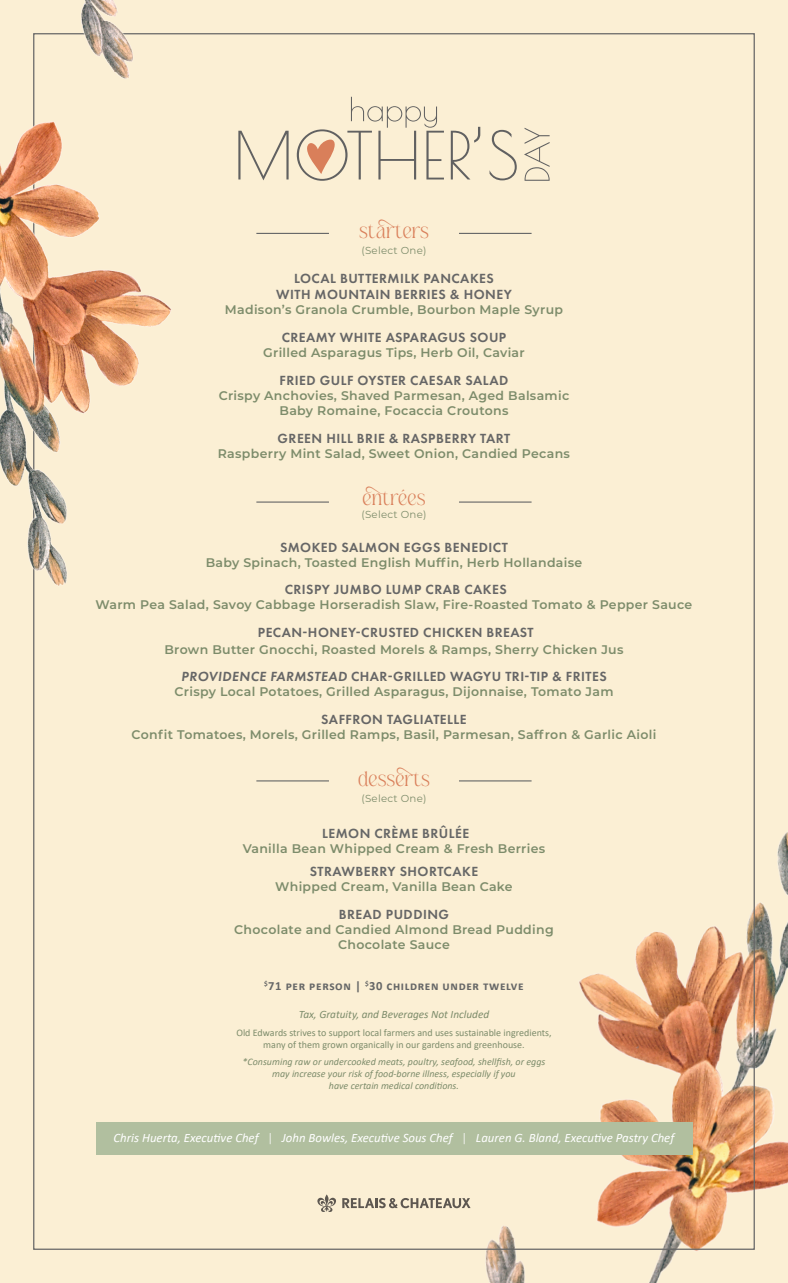
<style>
.page{position:relative;width:788px;height:1283px;background:#fff}
.page>*{position:absolute;margin:0;border:0;box-sizing:border-box;transform-origin:0 0}
.Section_Title{font:18.75px "Belinda Avenue";color:#d97f5a}
.Dish_Title{font:600 13.75px "Futura PT";letter-spacing:.035em;color:#666}
.Dish_Title-2{font:600 13.75px "Futura PT";letter-spacing:.035em;color:#666767}
.t1{font:italic 12.75px "Calibri";color:#fff}
.Ingredients{font:600 12.5px/15px "Montserrat";letter-spacing:.025em;color:#7d8c6b;text-align:center}
.t2{font:700 12.5px "Calibri";letter-spacing:.05em;color:#666767}
.t3{font:italic 11.25px "Calibri";color:#7d8c6b}
.t4{font:10.12px "Montserrat";letter-spacing:.025em;color:#7d8c6b}
.t5{font:italic 10px/12px "Calibri";color:#7d8c6b;text-align:center}
.t6{font:10px/12px "Calibri";color:#7d8c6b;text-align:center}
.s1{font-style:italic}
.s2{font-weight:300;font-style:normal}
</style>
<div class="page">
<div style="left:0;top:0;width:788px;height:1282px;background:#fbefd4"></div>
<img style="left:248px;top:695px;width:540px;height:587px">
<svg style="left:238px;top:131px;width:50px;height:49px"></svg>
<svg style="left:451px;top:127px;width:29px;height:52px"></svg>
<svg style="left:489px;top:130px;width:27px;height:50px"></svg>
<svg style="left:524px;top:128px;width:25px;height:53px"></svg>
<svg style="left:297px;top:97px;width:147px;height:84px"></svg>
<div style="left:96px;top:1122px;width:596px;height:32px;background:#b1bf9f"></div>
<hr style="left:459px;top:233px;width:72px;height:1px;background:#666767">
<hr style="left:256px;top:233px;width:73px;height:1px;background:#666767">
<hr style="left:459px;top:501px;width:72px;height:1px;background:#666767">
<hr style="left:256px;top:501px;width:73px;height:1px;background:#666767">
<hr style="left:459px;top:780px;width:72px;height:1px;background:#666767">
<hr style="left:256px;top:780px;width:73px;height:1px;background:#666767">
<svg style="left:342px;top:1198px;width:128px;height:10px"></svg>
<svg style="left:317px;top:1194px;width:19px;height:18px"></svg>
<img style="left:0;top:0;width:177px;height:587px">
<p class="Section_Title" style="left:359px;top:221px;width:71px">starters</p>
<p class="t4" style="left:361px;top:243px;width:67px">(Select One)</p>
<p class="Dish_Title" style="left:294px;top:270px;width:201px">LOCAL BUTTERMILK PANCAKES</p>
<p class="Dish_Title" style="left:276px;top:286px;width:237px">WITH MOUNTAIN BERRIES &amp; HONEY</p>
<p class="Ingredients" style="left:225px;top:302px;width:339px">Madison’s Granola Crumble, Bourbon Maple Syrup</p>
<p class="Dish_Title" style="left:282px;top:329px;width:226px">CREAMY WHITE ASPARAGUS SOUP</p>
<p class="Ingredients" style="left:263px;top:345px;width:263px">Grilled Asparagus Tips, Herb Oil, Caviar</p>
<p class="Dish_Title" style="left:279px;top:372px;width:230px">FRIED GULF OYSTER CAESAR SALAD</p>
<p class="Ingredients" style="left:219px;top:387px;width:352px">Crispy Anchovies, Shaved Parmesan, Aged Balsamic<br>Baby Romaine, Focaccia Croutons</p>
<p class="Dish_Title" style="left:277px;top:429px;width:234px">GREEN HILL BRIE &amp; RASPBERRY TART</p>
<p class="Ingredients" style="left:218px;top:445px;width:353px">Raspberry Mint Salad, Sweet Onion, Candied Pecans</p>
<p class="Section_Title" style="left:362px;top:487px;width:64px">entrées</p>
<p class="t4" style="left:361px;top:508px;width:67px">(Select One)</p>
<p class="Dish_Title" style="left:280px;top:538px;width:229px">SMOKED SALMON EGGS BENEDICT</p>
<p class="Ingredients" style="left:206px;top:554px;width:378px">Baby Spinach, Toasted English Muffin, Herb Hollandaise</p>
<p class="Dish_Title" style="left:285px;top:581px;width:223px">CRISPY JUMBO LUMP CRAB CAKES</p>
<p class="Ingredients" style="left:96px;top:597px;width:598px">Warm Pea Salad, Savoy Cabbage Horseradish Slaw, Fire-Roasted Tomato &amp; Pepper Sauce</p>
<p class="Dish_Title" style="left:258px;top:624px;width:277px">PECAN-HONEY-CRUSTED CHICKEN BREAST</p>
<p class="Ingredients" style="left:164px;top:641px;width:460px">Brown Butter Gnocchi, Roasted Morels &amp; Ramps, Sherry Chicken Jus</p>
<p class="Dish_Title" style="left:181px;top:668px;width:427px"><span class="s1">PROVIDENCE FARMSTEAD</span> CHAR-GRILLED WAGYU TRI-TIP &amp; FRITES</p>
<p class="Ingredients" style="left:174px;top:684px;width:440px">Crispy Local Potatoes, Grilled Asparagus, Dijonnaise, Tomato Jam</p>
<p class="Dish_Title" style="left:321px;top:711px;width:147px">SAFFRON TAGLIATELLE</p>
<p class="Ingredients" style="left:132px;top:726px;width:526px">Confit Tomatoes, Morels, Grilled Ramps, Basil, Parmesan, Saffron &amp; Garlic Aioli</p>
<p class="Section_Title" style="left:358px;top:769px;width:81px">desserts</p>
<p class="Dish_Title-2" style="left:322px;top:824px;width:149px">LEMON CRÈME BRÛLÉE</p>
<p class="Ingredients" style="left:243px;top:840px;width:304px">Vanilla Bean Whipped Cream &amp; Fresh Berries</p>
<p class="Dish_Title-2" style="left:310px;top:863px;width:170px">STRAWBERRY SHORTCAKE</p>
<p class="Ingredients" style="left:275px;top:879px;width:239px">Whipped Cream, Vanilla Bean Cake</p>
<p class="Dish_Title" style="left:339px;top:906px;width:112px">BREAD PUDDING</p>
<p class="Ingredients" style="left:234px;top:921px;width:321px">Chocolate and Candied Almond Bread Pudding<br>Chocolate Sauce</p>
<p class="t4" style="left:361px;top:791px;width:67px">(Select One)</p>
<p class="t2" style="left:264px;top:976px;width:261px"><sup>$</sup>71 per person | <sup>$</sup>30 children under twelve</p>
<p class="t3" style="left:299px;top:1006px;width:192px">Tax, Gratuity, and Beverages Not Included</p>
<p class="t6" style="left:236px;top:1026px;width:316px">Old Edwards strives to support local farmers and uses sustainable ingredients, many of them grown organically in our gardens and greenhouse.</p>
<p class="t5" style="left:242px;top:1055px;width:304px">*Consuming raw or undercooked meats, poultry, seafood, shellfish, or eggs may increase your risk of food-borne illness, especially if you<br>have certain medical conditions.</p>
<p class="t1" style="left:114px;top:1129px;width:562px">Chris Huerta, Executive Chef <span class="s2">|</span> John Bowles, Executive Sous Chef <span class="s2">|</span> Lauren G. Bland, Executive Pastry Chef</p>
</div>
